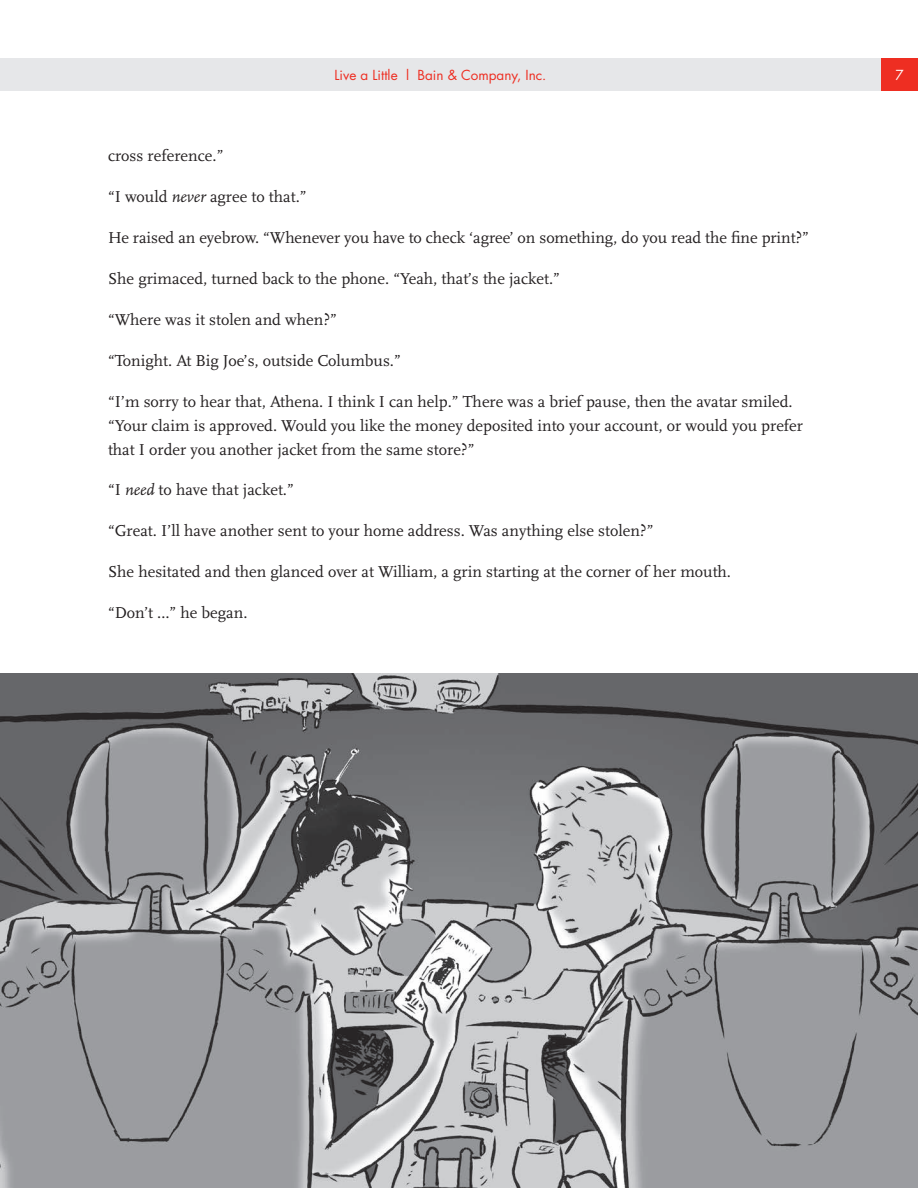
<style>
.page{position:relative;width:918px;height:1188px;background:#fff}
.page>*{position:absolute;margin:0;border:0;box-sizing:border-box;transform-origin:0 0}
.t1{font:16.5px/24px "Scala";color:#231f20}
.t2{font:13.5px "Futura";color:#ee2e22}
.t3{font:13.5px "Futura";color:#fff}
.s1{font-style:italic}
</style>
<div class="page">
<div style="left:0;top:59px;width:881px;height:32px;background:#e6e7e9"></div>
<div style="left:881px;top:59px;width:37px;height:32px;background:#ee2e22"></div>
<img style="left:0;top:673px;width:918px;height:515px">
<p class="t2" style="left:335px;top:67px;width:213px">Live a Little l Bain &amp; Company, Inc.</p>
<p class="t3" style="left:895px;top:67px;width:10px">7</p>
<p class="t1" style="left:108px;top:144px;width:117px">cross reference.”</p>
<p class="t1" style="left:108px;top:185px;width:200px">“I would <span class="s1">never</span> agree to that.”</p>
<p class="t1" style="left:108px;top:226px;width:703px">He raised an eyebrow. “Whenever you have to check ‘agree’ on something, do you read the fine print?”</p>
<p class="t1" style="left:108px;top:267px;width:454px">She grimaced, turned back to the phone. “Yeah, that’s the jacket.”</p>
<p class="t1" style="left:108px;top:308px;width:230px">“Where was it stolen and when?”</p>
<p class="t1" style="left:108px;top:348px;width:294px">“Tonight. At Big Joe’s, outside Columbus.”</p>
<p class="t1" style="left:108px;top:389px;width:697px">“I’m sorry to hear that, Athena. I think I can help.” There was a brief pause, then the avatar smiled. “Your claim is approved. Would you like the money deposited into your account, or would you prefer that I order you another jacket from the same store?”</p>
<p class="t1" style="left:108px;top:478px;width:187px">“I <span class="s1">need</span> to have that jacket.”</p>
<p class="t1" style="left:108px;top:519px;width:547px">“Great. I’ll have another sent to your home address. Was anything else stolen?”</p>
<p class="t1" style="left:108px;top:560px;width:625px">She hesitated and then glanced over at William, a grin starting at the corner of her mouth.</p>
<p class="t1" style="left:108px;top:601px;width:141px">“Don’t …” he began.</p>
</div>
